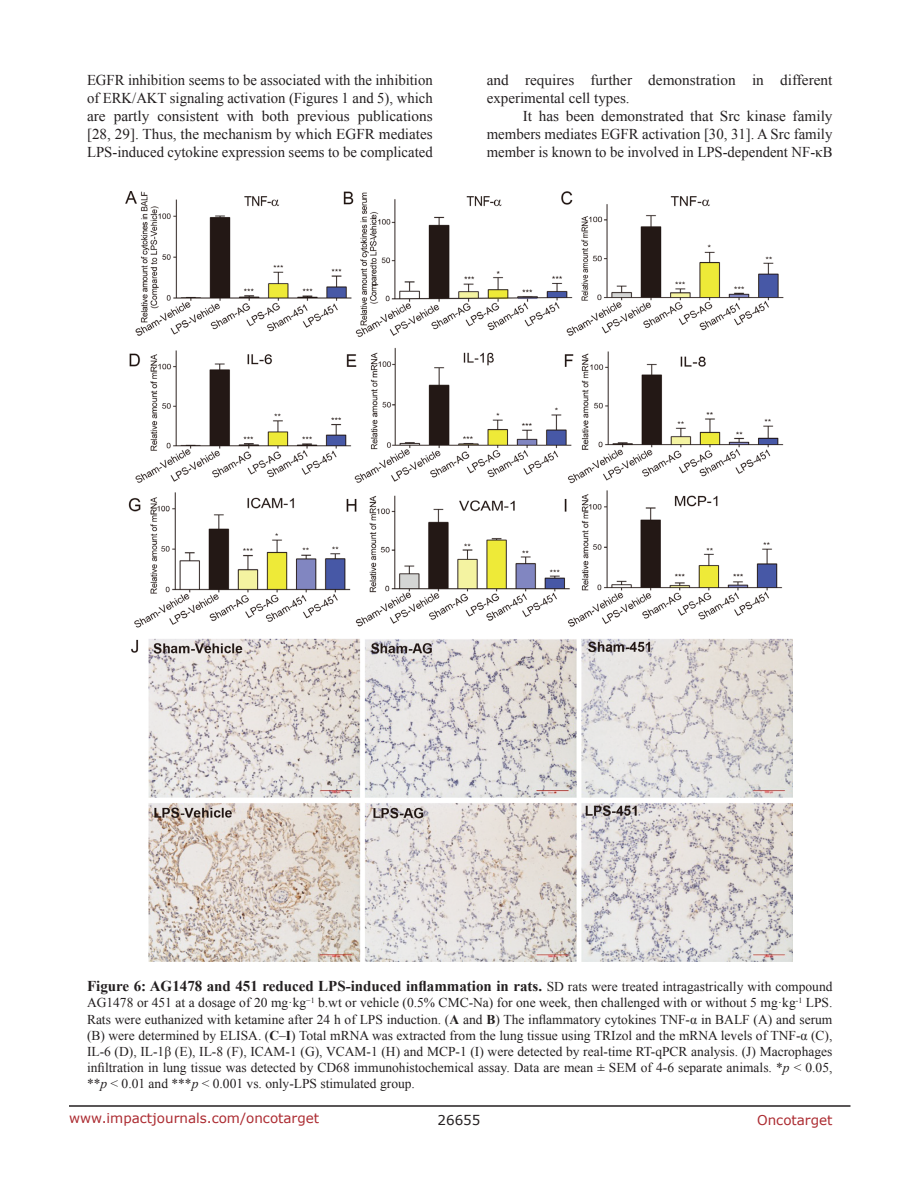
<style>
.page{position:relative;width:918px;height:1188px;background:#fff}
.page>*{position:absolute;margin:0;border:0;box-sizing:border-box;transform-origin:0 0}
.BodyText{font:15px/18px "Times New Roman";color:#231f20;text-align:justify}
.FigureText{font:700 15px "Times New Roman";color:#231f20}
.FigureText-2{font:13.5px/16.2px "Times New Roman";color:#231f20;text-align:justify}
.t1{font:13.5px "Verdana";color:#ac2b31}
.t2{font:13.5px "Verdana";color:#231f20}
.s1{font-weight:400;font-size:13.5px}
.s2{font-weight:700}
.s3{font-style:italic}
</style>
<div class="page">
<hr style="left:69px;top:1105px;width:781px;height:2px;background:#231f20">
<img style="left:126px;top:192px;width:666px;height:769px">
<p class="BodyText" style="left:87px;top:71px;width:347px">EGFR inhibition seems to be associated with the inhibition of ERK/AKT signaling activation (Figures 1 and 5), which are partly consistent with both previous publications [28, 29]. Thus, the mechanism by which EGFR mediates LPS-induced cytokine expression seems to be complicated</p>
<p class="BodyText" style="left:487px;top:71px;width:347px">and requires further demonstration in different experimental cell types.</p>
<p class="BodyText" style="left:487px;top:107px;width:347px;text-indent:36px">It has been demonstrated that Src kinase family members mediates EGFR activation [30, 31]. A Src family member is known to be involved in LPS-dependent NF-κB</p>
<p class="FigureText" style="left:87px;top:976px;width:747px">Figure 6: AG1478 and 451 reduced LPS-induced inflammation in rats. <span class="s1">SD rats were treated intragastrically with compound</span></p>
<p class="FigureText-2" style="left:87px;top:995px;width:747px">AG1478 or 451 at a dosage of 20 mg·kg<sup>−1</sup> b.wt or vehicle (0.5% CMC-Na) for one week, then challenged with or without 5 mg·kg<sup>-1</sup> LPS.<br>Rats were euthanized with ketamine after 24 h of LPS induction. (<span class="s2">A</span> and <span class="s2">B</span>) The inflammatory cytokines TNF-α in BALF (A) and serum (B) were determined by ELISA. (<span class="s2">C</span>–<span class="s2">I</span>) Total mRNA was extracted from the lung tissue using TRIzol and the mRNA levels of TNF-α (C), IL-6 (D), IL-1β (E), IL-8 (F), ICAM-1 (G), VCAM-1 (H) and MCP-1 (I) were detected by real-time RT-qPCR analysis. (J) Macrophages infiltration in lung tissue was detected by CD68 immunohistochemical assay. Data are mean ± SEM of 4-6 separate animals. *<span class="s3">p</span> &lt; 0.05, **<span class="s3">p</span> &lt; 0.01 and ***<span class="s3">p</span> &lt; 0.001 vs. only-LPS stimulated group.</p>
<p class="t1" style="left:69px;top:1109px;width:252px">www.impactjournals.com/oncotarget</p>
<p class="t2" style="left:438px;top:1111px;width:44px">26655</p>
<p class="t1" style="left:757px;top:1111px;width:77px">Oncotarget</p>
</div>
